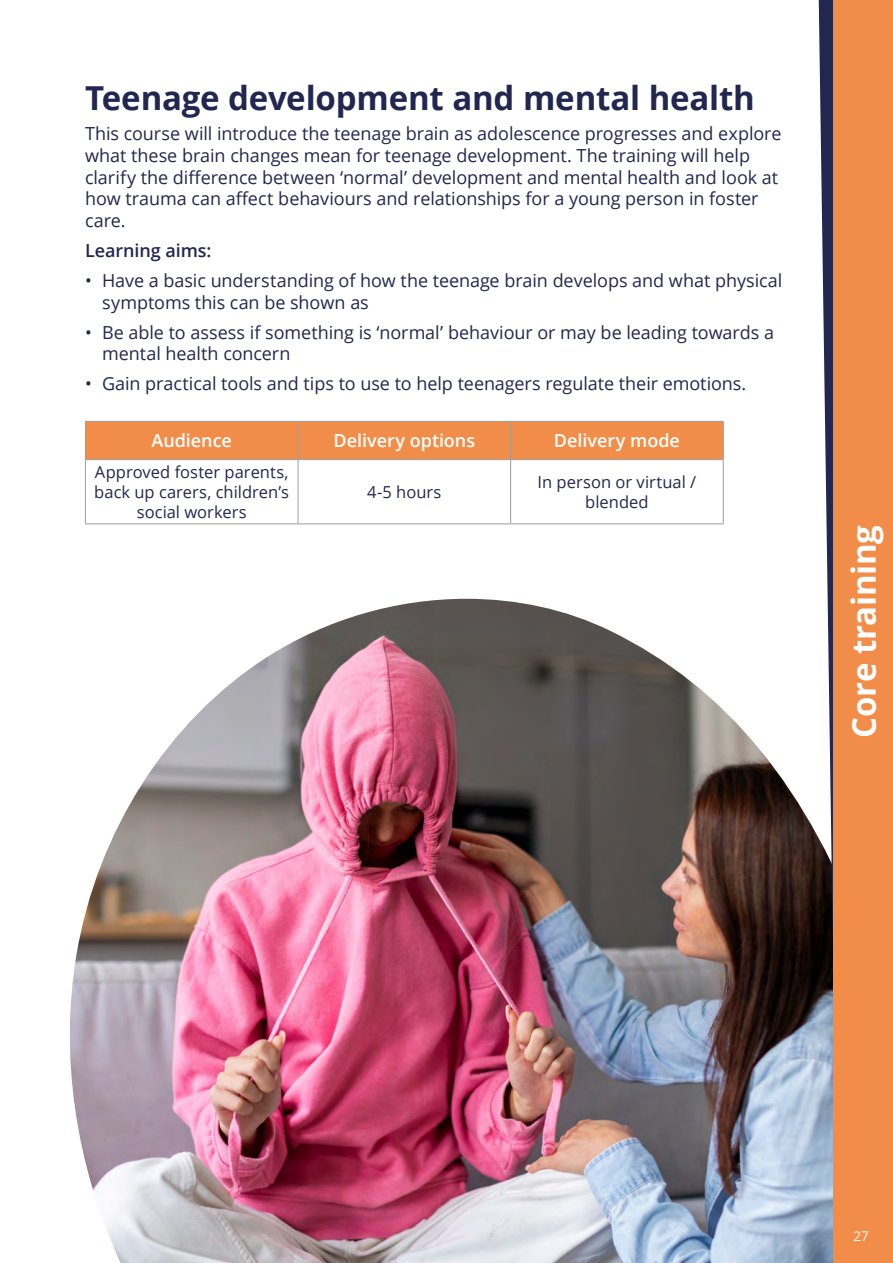
<style>
.page{position:relative;width:893px;height:1263px;background:#fff}
.page>*{position:absolute;margin:0;border:0;box-sizing:border-box;transform-origin:0 0}
.t1{font:700 33px "Open Sans";letter-spacing:-.005em;color:#22274f}
.t2{font:700 33px "Open Sans";letter-spacing:-.01em;color:#fff}
.t3{font:18px/21.6px "Open Sans";letter-spacing:-.005em;color:#22274f}
.t4{font:600 18px "Open Sans";color:#fff}
.t5{font:600 18px "Open Sans";letter-spacing:-.005em;color:#22274f}
.t6{font:16.5px/19.8px "Open Sans";color:#22274f;text-align:center}
.t7{font:13.5px "Open Sans";color:#fff}
</style>
<div class="page">
<img style="left:69px;top:599px;width:750px;height:664px">
<svg style="left:819px;top:0;width:14px;height:1263px"></svg>
<div style="left:833px;top:0;width:60px;height:1263px;background:#f28d49"></div>
<div style="left:86px;top:422px;width:637px;height:37px;background:#f28d49"></div>
<hr style="left:85px;top:421px;width:213px;height:1px;background:#9d9d9c">
<hr style="left:85px;top:422px;width:1px;height:37px;background:#9d9d9c">
<hr style="left:298px;top:421px;width:213px;height:1px;background:#9d9d9c">
<hr style="left:298px;top:422px;width:1px;height:37px;background:#9d9d9c">
<hr style="left:511px;top:421px;width:213px;height:1px;background:#9d9d9c">
<hr style="left:510px;top:422px;width:1px;height:37px;background:#9d9d9c">
<hr style="left:723px;top:422px;width:1px;height:37px;background:#9d9d9c">
<hr style="left:85px;top:459px;width:213px;height:1px;background:#9d9d9c">
<hr style="left:85px;top:460px;width:1px;height:63px;background:#9d9d9c">
<hr style="left:298px;top:459px;width:213px;height:1px;background:#9d9d9c">
<hr style="left:298px;top:460px;width:1px;height:63px;background:#9d9d9c">
<hr style="left:511px;top:459px;width:213px;height:1px;background:#9d9d9c">
<hr style="left:510px;top:460px;width:1px;height:63px;background:#9d9d9c">
<hr style="left:723px;top:460px;width:1px;height:63px;background:#9d9d9c">
<hr style="left:85px;top:523px;width:213px;height:1px;background:#9d9d9c">
<hr style="left:298px;top:523px;width:213px;height:1px;background:#9d9d9c">
<hr style="left:511px;top:523px;width:213px;height:1px;background:#9d9d9c">
<h1 class="t1" style="left:85px;top:75px;width:671px">Teenage development and mental health</h1>
<p class="t3" style="left:85px;top:123px;width:698px">This course will introduce the teenage brain as adolescence progresses and explore what these brain changes mean for teenage development. The training will help clarify the difference between ‘normal’ development and mental health and look at how trauma can affect behaviours and relationships for a young person in foster care.</p>
<p class="t5" style="left:85px;top:238px;width:128px">Learning aims:</p>
<p class="t3" style="left:102px;top:269px;width:682px;text-indent:-17px">• Have a basic understanding of how the teenage brain develops and what physical symptoms this can be shown as</p>
<p class="t3" style="left:102px;top:321px;width:673px;text-indent:-17px">• Be able to assess if something is ‘normal’ behaviour or may be leading towards a mental health concern</p>
<p class="t3" style="left:85px;top:373px;width:663px">• Gain practical tools and tips to use to help teenagers regulate their emotions.</p>
<p class="t4" style="left:152px;top:428px;width:82px">Audience</p>
<p class="t4" style="left:334px;top:428px;width:143px">Delivery options</p>
<p class="t4" style="left:554px;top:428px;width:128px">Delivery mode</p>
<p class="t6" style="left:94px;top:462px;width:196px">Approved foster parents, back up carers, children’s social workers</p>
<p class="t6" style="left:367px;top:482px;width:76px">4-5 hours</p>
<p class="t6" style="left:538px;top:472px;width:160px">In person or virtual / blended</p>
<h1 class="t2" style="left:840px;top:738px;width:214px;rotate:-90deg">Core training</h1>
<p class="t7" style="left:853px;top:1226px;width:17px">27</p>
</div>
